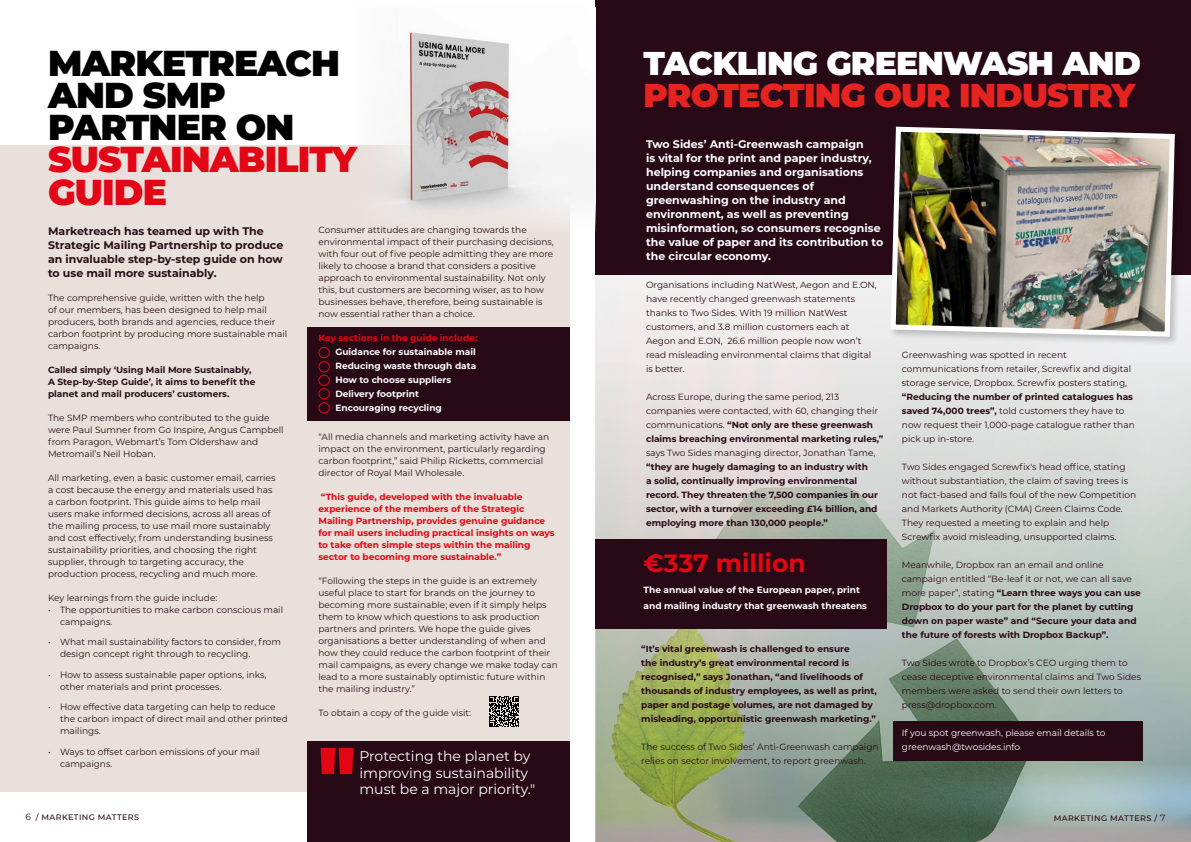
<style>
.page{position:relative;width:1191px;height:842px;background:#fff}
.page>*{position:absolute;margin:0;border:0;box-sizing:border-box;transform-origin:0 0}
.t1{font:900 36px/32px "Montserrat";letter-spacing:-.025em;color:#000}
.t2{font:900 36px/33px "Montserrat";letter-spacing:-.025em;color:#e30617}
.t3{font:900 33px "Montserrat";letter-spacing:-.025em;color:#e52321}
.t4{font:900 33px "Montserrat";letter-spacing:-.025em;color:#fff}
.t5{font:700 25px "Montserrat";color:#e30613}
.t6{font:14px/16.8px "Montserrat";color:#fff}
.t7{font:700 11px/14px "Montserrat";color:#fff}
.t8{font:700 11px/14px "Montserrat";color:#270e18}
.t9{font:9px/12px "Montserrat";color:#270e18}
.t10{font:9px/14px "Montserrat";color:#280a17}
.t11{font:700 9px/14px "Montserrat";color:#280a17}
.t12{font:700 9px/12px "Montserrat";color:#e30613}
.t13{font:700 9px/14px "Montserrat";color:#fff}
.t14{font:700 9px/12px "Montserrat";color:#270e18}
.t15{font:9px/14px "Montserrat";color:#fff}
.t16{font:500 8px "Montserrat";letter-spacing:.05em;color:#280a17}
.s1{font-weight:700}
.s2{font-weight:400}
.s3{color:#e30617}
.s4{font-weight:400;font-size:9px}
</style>
<div class="page">
<div style="left:0;top:145px;width:570px;height:647px;background:#eae0db"></div>
<img style="left:595px;top:275px;width:596px;height:567px">
<div style="left:595px;top:0;width:596px;height:275px;background:#280a17"></div>
<img style="left:389px;top:31px;width:206px;height:191px">
<div style="left:889px;top:125px;width:295px;height:221px;background:#000;opacity:.2"></div>
<img style="left:888px;top:125px;width:289px;height:214px">
<svg style="left:489px;top:696px;width:30px;height:31px"></svg>
<div style="left:307px;top:741px;width:263px;height:101px;background:#280a17"></div>
<svg style="left:320px;top:748px;width:33px;height:26px"></svg>
<div style="left:595px;top:539px;width:292px;height:90px;background:#280a17"></div>
<div style="left:893px;top:721px;width:250px;height:40px;background:#280a17"></div>
<div style="left:307px;top:327px;width:263px;height:94px;background:#280a17"></div>
<div style="left:318px;top:347px;width:12px;height:11px;border:1px solid #e30613;border-radius:50%"></div>
<div style="left:318px;top:361px;width:12px;height:11px;border:1px solid #e30613;border-radius:50%"></div>
<div style="left:318px;top:375px;width:12px;height:11px;border:1px solid #e30613;border-radius:50%"></div>
<div style="left:318px;top:388px;width:12px;height:11px;border:1px solid #e30613;border-radius:50%"></div>
<div style="left:318px;top:402px;width:12px;height:11px;border:1px solid #e30613;border-radius:50%"></div>
<h1 class="t1" style="left:48px;top:45px;width:293px">MARKETREACH<br>AND SMP<br>PARTNER ON</h1>
<h1 class="t2" style="left:48px;top:140px;width:310px">SUSTAINABILITY<br>GUIDE</h1>
<p class="t8" style="left:48px;top:223px;width:237px">Marketreach has teamed up with The Strategic Mailing Partnership to produce an invaluable step-by-step guide on how to use mail more sustainably.</p>
<p class="t9" style="left:48px;top:291px;width:241px">The comprehensive guide, written with the help<br>of our members, has been designed to help mail producers, both brands and agencies, reduce their carbon footprint by producing more sustainable mail campaigns.</p>
<p class="t14" style="left:48px;top:363px;width:209px">Called simply ‘Using Mail More Sustainably,<br>A Step-by-Step Guide’, it aims to benefit the planet and mail producers’ customers.</p>
<p class="t9" style="left:48px;top:411px;width:237px">The SMP members who contributed to the guide were Paul Sumner from Go Inspire, Angus Campbell from Paragon, Webmart’s Tom Oldershaw and Metromail’s Neil Hoban.</p>
<p class="t9" style="left:48px;top:471px;width:229px">All marketing, even a basic customer email, carries a cost because the energy and materials used has a carbon footprint. This guide aims to help mail users make informed decisions, across all areas of the mailing process, to use mail more sustainably and cost effectively; from understanding business sustainability priorities, and choosing the right supplier, through to targeting accuracy, the production process, recycling and much more.</p>
<p class="t9" style="left:48px;top:591px;width:171px">Key learnings from the guide include:</p>
<p class="t9" style="left:60px;top:603px;width:225px;text-indent:-12px">• The opportunities to make carbon conscious mail campaigns.</p>
<p class="t9" style="left:60px;top:636px;width:222px;text-indent:-12px">• What mail sustainability factors to consider, from design concept right through to recycling.</p>
<p class="t9" style="left:60px;top:668px;width:208px;text-indent:-12px">• How to assess sustainable paper options, inks, other materials and print processes.</p>
<p class="t9" style="left:60px;top:701px;width:229px;text-indent:-12px">• How effective data targeting can help to reduce the carbon impact of direct mail and other printed mailings.</p>
<p class="t9" style="left:60px;top:745px;width:201px;text-indent:-12px">• Ways to offset carbon emissions of your mail campaigns.</p>
<h2 class="t4" style="left:643px;top:38px;width:499px">TACKLING GREENWASH AND</h2>
<h2 class="t3" style="left:643px;top:70px;width:493px">PROTECTING OUR INDUSTRY</h2>
<p class="t7" style="left:646px;top:137px;width:239px">Two Sides’ Anti-Greenwash campaign<br>is vital for the print and paper industry, helping companies and organisations understand consequences of greenwashing on the industry and environment, as well as preventing misinformation, so consumers recognise the value of paper and its contribution to the circular economy.</p>
<p class="t10" style="left:646px;top:277px;width:232px">Organisations including NatWest, Aegon and E.ON, have recently changed greenwash statements thanks to Two Sides. With 19 million NatWest customers, and 3.8 million customers each at Aegon and E.ON, 26.6 million people now won’t read misleading environmental claims that digital is better.</p>
<p class="t10" style="left:646px;top:390px;width:239px">Across Europe, during the same period, 213 companies were contacted, with 60, changing their communications. <span class="s1">“Not only are these greenwash claims breaching environmental marketing rules,”</span></p>
<p class="t10" style="left:646px;top:446px;width:231px">says Two Sides managing director, Jonathan Tame,</p>
<p class="t11" style="left:646px;top:459px;width:233px">“they are hugely damaging to an industry with<br>a solid, continually improving environmental record. They threaten the 7,500 companies in our sector, with a turnover exceeding £14 billion, and employing more than 130,000 people.”</p>
<p class="t9" style="left:318px;top:224px;width:237px">Consumer attitudes are changing towards the environmental impact of their purchasing decisions, with four out of five people admitting they are more likely to choose a brand that considers a positive approach to environmental sustainability. Not only this, but customers are becoming wiser, as to how businesses behave, therefore, being sustainable is now essential rather than a choice.</p>
<p class="t12" style="left:318px;top:332px;width:160px">Key sections in the guide include:</p>
<p class="t13" style="left:335px;top:345px;width:142px">Guidance for sustainable mail<br>Reducing waste through data<br>How to choose suppliers<br>Delivery footprint<br>Encouraging recycling</p>
<p class="t9" style="left:318px;top:431px;width:232px">“All media channels and marketing activity have an impact on the environment, particularly regarding carbon footprint,” said Philip Ricketts, commercial director of Royal Mail Wholesale.</p>
<p class="t12" style="left:318px;top:491px;width:238px">“This guide, developed with the invaluable experience of the members of the Strategic Mailing Partnership, provides genuine guidance for mail users including practical insights on ways to take often simple steps within the mailing sector to becoming more sustainable.”</p>
<p class="t9" style="left:318px;top:575px;width:241px">“Following the steps in the guide is an extremely useful place to start for brands on the journey to becoming more sustainable; even if it simply helps them to know which questions to ask production partners and printers. We hope the guide gives organisations a better understanding of when and how they could reduce the carbon footprint of their mail campaigns, as every change we make today can lead to a more sustainably optimistic future within the mailing industry.”</p>
<p class="t9" style="left:318px;top:707px;width:154px">To obtain a copy of the guide visit:</p>
<p class="t10" style="left:902px;top:347px;width:231px">Greenwashing was spotted in recent communications from retailer, Screwfix and digital storage service, Dropbox. Screwfix posters stating,</p>
<p class="t10" style="left:902px;top:390px;width:234px"><span class="s1">“Reducing the number of printed catalogues has saved 74,000 trees”,</span> told customers they have to now request their 1,000-page catalogue rather than pick up in-store.</p>
<p class="t10" style="left:902px;top:460px;width:236px">Two Sides engaged Screwfix's head office, stating without substantiation, the claim of saving trees is not fact-based and falls foul of the new Competition and Markets Authority (CMA) Green Claims Code.<br>They requested a meeting to explain and help Screwfix avoid misleading, unsupported claims.</p>
<p class="t11" style="left:902px;top:557px;width:240px"><span class="s2">Meanwhile, Dropbox ran an email and online campaign entitled “Be-leaf it or not, we can all save more paper”, stating</span> “Learn three ways you can use Dropbox to do your part for the planet by cutting down on paper waste” and “Secure your data and the future of forests with Dropbox Backup”.</p>
<p class="t10" style="left:902px;top:656px;width:241px">Two Sides wrote to Dropbox’s CEO urging them to cease deceptive environmental claims and Two Sides members were asked to send their own letters to press@dropbox.com.</p>
<p class="t15" style="left:902px;top:726px;width:205px">If you spot greenwash, please email details to greenwash@twosides.info</p>
<h3 class="t5" style="left:643px;top:545px;width:164px"><span class="s3">€</span>337 million</h3>
<p class="t13" style="left:643px;top:582px;width:225px;line-height:16px">The annual value of the European paper, print and mailing industry that greenwash threatens</p>
<p class="t11" style="left:641px;top:641px;width:237px">“It’s vital greenwash is challenged to ensure<br>the industry’s great environmental record is recognised,” says Jonathan, “and livelihoods of thousands of industry employees, as well as print, paper and postage volumes, are not damaged by misleading, opportunistic greenwash marketing.”</p>
<p class="t10" style="left:641px;top:740px;width:239px">The success of Two Sides’ Anti-Greenwash campaign</p>
<h3 class="t6" style="left:359px;top:747px;width:173px">Protecting the planet by</h3>
<p class="t10" style="left:641px;top:754px;width:226px">relies on sector involvement, to report greenwash.</p>
<h3 class="t6" style="left:359px;top:764px;width:177px">improving sustainability must be a major priority."</h3>
<p class="t16" style="left:26px;top:812px;width:115px"><span class="s4">6</span> / MARKETING MATTERS</p>
<p class="t16" style="left:1053px;top:812px;width:113px">MARKETING MATTERS / <span class="s4">7</span></p>
</div>
